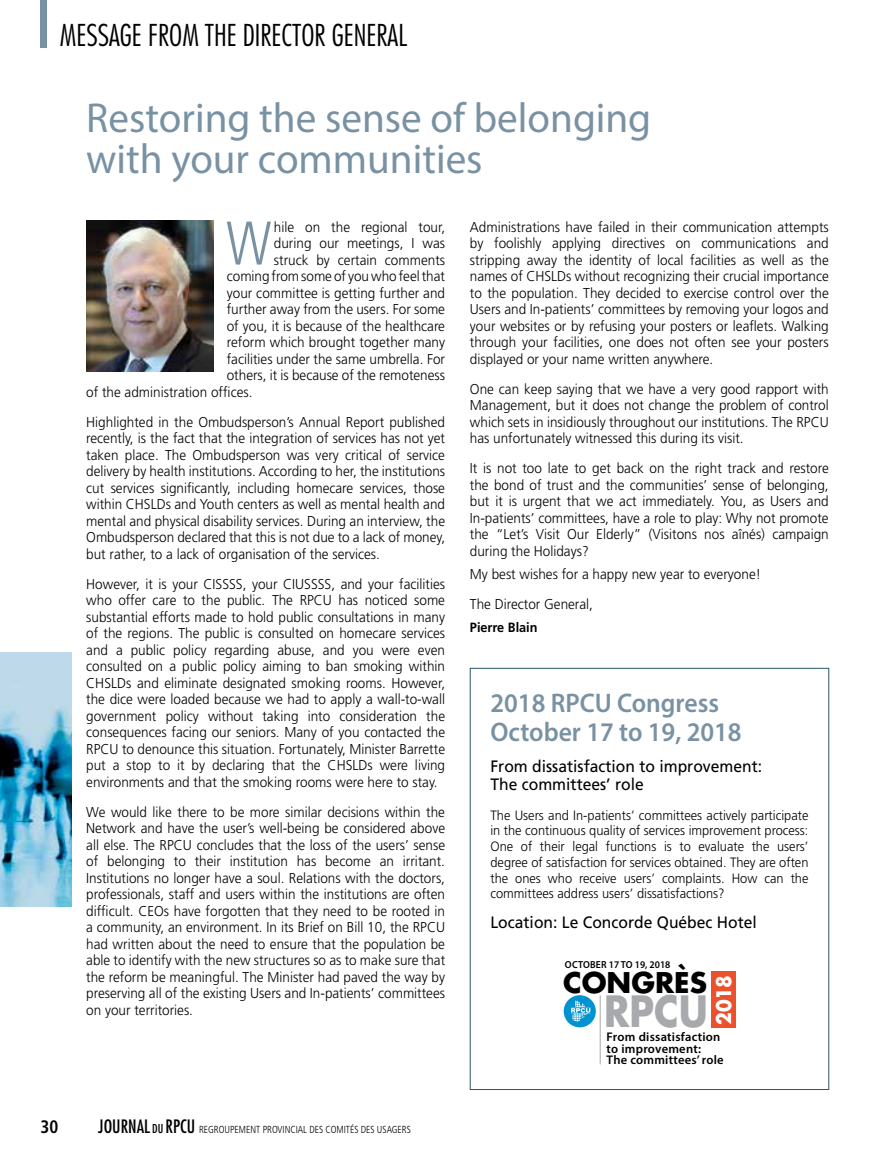
<style>
.page{position:relative;width:891px;height:1161px;background:#fff}
.page>*{position:absolute;margin:0;border:0;box-sizing:border-box;transform-origin:0 0}
.t1{font:300 condensed 61.5px "Frutiger";color:#7992a3;scale:.95 1}
.t2{font:42px/40.5px "Myriad Pro";color:#7992a3}
.t3{font:700 42px "Futura";color:#a7a9ac;scale:.89 1}
.t4{font:300 condensed 29.4px "Futura";color:#000}
.t5{font:700 27.75px "Futura";color:#000}
.t6{font:600 27px/28.5px "Myriad Pro";color:#7992a3;scale:.95 1}
.t7{font:700 19.5px "Futura";color:#fff;scale:.95 1}
.t8{font:700 condensed 18px "Frutiger";color:#000;scale:.95 1}
.t9{font:16.5px/18px "Frutiger";color:#000;scale:.95 1}
.t10{font:300 14.25px/16.5px "Frutiger";color:#000;text-align:justify;scale:.95 1}
.t11{font:300 13.5px/15.8px "Frutiger";color:#000;text-align:justify;scale:.95 1}
.t12{font:700 13.35px "Frutiger";color:#000;scale:.95 1}
.t13{font:600 12.6px/11.6px "Myriad Pro";letter-spacing:.02em;color:#000}
.t14{font:300 condensed 10.2px "Frutiger";color:#000;scale:.95 1}
.t15{font:600 10.2px "Myriad Pro";color:#000;scale:.95 1}
.s1{font-family:"Futura";font-weight:400;font-size:18px}
.s2{font-family:"Futura";font-weight:400;font-size:12px}
</style>
<div class="page">
<img style="left:0;top:653px;width:72px;height:254px">
<div style="left:40px;top:0;width:7px;height:48px;background:#7992a3"></div>
<img style="left:86px;top:220px;width:128px;height:152px">
<div style="left:470px;top:668px;width:359px;height:422px;border:1px solid #2a576d"></div>
<div style="left:712px;top:972px;width:24px;height:56px;background:#eb512d"></div>
<div style="left:564px;top:995px;width:32px;height:32px;background:#0093d0;border-radius:50%"></div>
<svg style="left:571px;top:1001px;width:19px;height:21px"></svg>
<hr style="left:600px;top:995px;width:1px;height:69px;background:#a7a9ac">
<h3 class="t4" style="left:60px;top:17px;width:349px">MESSAGE FROM THE DIRECTOR GENERAL</h3>
<h2 class="t2" style="left:86px;top:97px;width:567px">Restoring the sense of belonging with your communities</h2>
<h1 class="t1" style="left:226px;top:208px;width:49px">W</h1>
<p class="t10" style="left:274px;top:218px;width:182px">hile on the regional tour,</p>
<p class="t10" style="left:470px;top:218px;width:379px">Administrations have failed in their communication attempts by foolishly applying directives on communications and stripping away the identity of local facilities as well as the names of CHSLDs without recognizing their crucial importance to the population. They decided to exercise control over the Users and In-patients’ committees by removing your logos and your websites or by refusing your posters or leaflets. Walking through your facilities, one does not often see your posters displayed or your name written anywhere.</p>
<p class="t10" style="left:470px;top:380px;width:379px">One can keep saying that we have a very good rapport with Management, but it does not change the problem of control which sets in insidiously throughout our institutions. The RPCU has unfortunately witnessed this during its visit.</p>
<p class="t10" style="left:470px;top:460px;width:379px">It is not too late to get back on the right track and restore the bond of trust and the communities’ sense of belonging, but it is urgent that we act immediately. You, as Users and In-patients’ committees, have a role to play: Why not promote the “Let’s Visit Our Elderly” (Visitons nos aînés) campaign during the Holidays?</p>
<p class="t10" style="left:470px;top:559px;width:308px;line-height:30px">My best wishes for a happy new year to everyone!<br>The Director General,</p>
<p class="t12" style="left:470px;top:620px;width:73px">Pierre Blain</p>
<p class="t10" style="left:274px;top:235px;width:182px">during our meetings, I was</p>
<p class="t10" style="left:274px;top:251px;width:182px">struck by certain comments</p>
<p class="t10" style="left:227px;top:268px;width:231px">coming from some of you who feel that</p>
<p class="t10" style="left:227px;top:284px;width:231px">your committee is getting further and</p>
<p class="t10" style="left:227px;top:301px;width:231px">further away from the users. For some</p>
<p class="t10" style="left:227px;top:317px;width:231px">of you, it is because of the healthcare</p>
<p class="t10" style="left:227px;top:334px;width:231px">reform which brought together many</p>
<p class="t10" style="left:227px;top:350px;width:231px">facilities under the same umbrella. For</p>
<p class="t10" style="left:227px;top:367px;width:231px">others, it is because of the remoteness</p>
<p class="t10" style="left:86px;top:383px;width:176px">of the administration offices.</p>
<p class="t10" style="left:86px;top:413px;width:379px">Highlighted in the Ombudsperson’s Annual Report published recently, is the fact that the integration of services has not yet taken place. The Ombudsperson was very critical of service delivery by health institutions. According to her, the institutions cut services significantly, including homecare services, those within CHSLDs and Youth centers as well as mental health and mental and physical disability services. During an interview, the Ombudsperson declared that this is not due to a lack of money, but rather, to a lack of organisation of the services.</p>
<p class="t10" style="left:86px;top:575px;width:379px">However, it is your CISSSS, your CIUSSSS, and your facilities who offer care to the public. The RPCU has noticed some substantial efforts made to hold public consultations in many of the regions. The public is consulted on homecare services and a public policy regarding abuse, and you were even consulted on a public policy aiming to ban smoking within CHSLDs and eliminate designated smoking rooms. However, the dice were loaded because we had to apply a wall-to-wall government policy without taking into consideration the consequences facing our seniors. Many of you contacted the RPCU to denounce this situation. Fortunately, Minister Barrette put a stop to it by declaring that the CHSLDs were living environments and that the smoking rooms were here to stay.</p>
<p class="t10" style="left:86px;top:803px;width:379px">We would like there to be more similar decisions within the Network and have the user’s well-being be considered above all else. The RPCU concludes that the loss of the users’ sense of belonging to their institution has become an irritant.<br>Institutions no longer have a soul. Relations with the doctors, professionals, staff and users within the institutions are often difficult. CEOs have forgotten that they need to be rooted in a community, an environment. In its Brief on Bill 10, the RPCU had written about the need to ensure that the population be able to identify with the new structures so as to make sure that the reform be meaningful. The Minister had paved the way by preserving all of the existing Users and In-patients’ committees on your territories.</p>
<h3 class="t6" style="left:490px;top:688px;width:266px">2018 RPCU Congress<br>October 17 to 19, 2018</h3>
<p class="t9" style="left:490px;top:757px;width:288px">From dissatisfaction to improvement:<br>The committees’ role</p>
<p class="t11" style="left:490px;top:807px;width:336px">The Users and In-patients’ committees actively participate in the continuous quality of services improvement process:<br>One of their legal functions is to evaluate the users’ degree of satisfaction for services obtained. They are often the ones who receive users’ complaints. How can the committees address users’ dissatisfactions?</p>
<p class="t9" style="left:490px;top:913px;width:282px">Location: Le Concorde Québec Hotel</p>
<p class="t15" style="left:565px;top:958px;width:113px">OCTOBER 17 TO 19, 2018</p>
<h3 class="t5" style="left:563px;top:963px;width:145px">CONGRÈS</h3>
<h3 class="t7" style="left:710px;top:1025px;width:53px;rotate:-90deg">2018</h3>
<h2 class="t3" style="left:604px;top:982px;width:118px">RPCU</h2>
<p class="t8" style="left:40px;top:1116px;width:20px">30</p>
<p class="t14" style="left:98px;top:1124px;width:331px"><span class="s1">JOURNAL</span> <span class="s2">DU</span> <span class="s1">RPCU</span> REGROUPEMENT PROVINCIAL DES COMITÉS DES USAGERS</p>
<p class="t13" style="left:607px;top:1031px;width:119px">From dissatisfaction to improvement:<br>The committees’ role</p>
</div>
